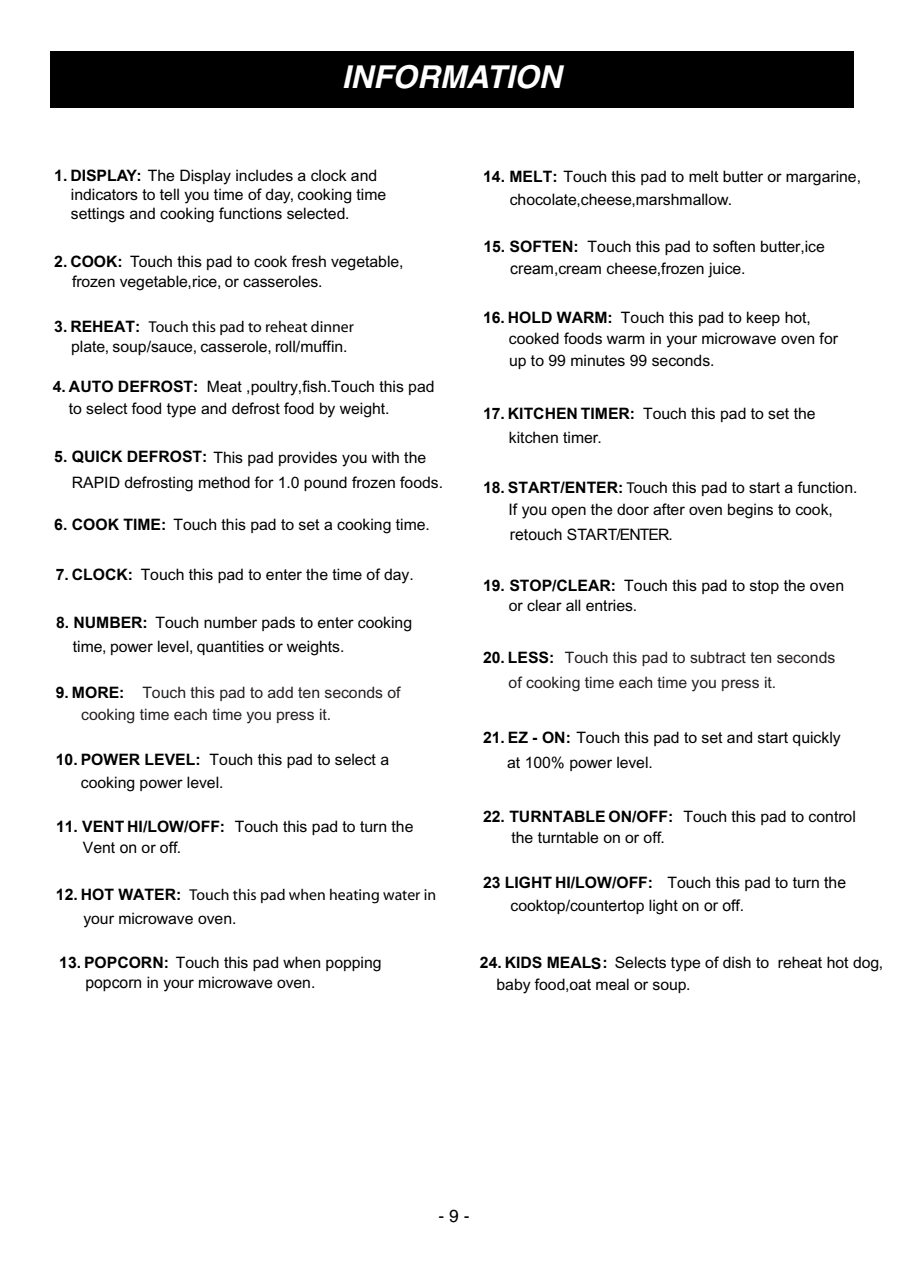
<style>
.page{position:relative;width:900px;height:1276px;background:#fff}
.page>*{position:absolute;margin:0;border:0;box-sizing:border-box;transform-origin:0 0}
.t1{font:italic 700 31.5px "Helvetica";color:#fff}
.t2{font:17.5px "Helvetica";color:#000}
.t3{font:15.75px/22.4px "Arial";color:#000}
.t4{font:700 15.75px "Arial";color:#000}
.t5{font:15.75px/22.2px "Arial";color:#231f20}
.t6{font:15.75px "Myriad";color:#000}
.t7{font:15.75px "Arial";color:#000}
.s1{font-weight:700}
.s2{font-style:inherit}
.s3{font-family:"Arial";font-weight:700}
.s4{font-family:"Myriad"}
</style>
<div class="page">
<div style="left:50px;top:52px;width:804px;height:56px;background:#000"></div>
<h1 class="t1" style="left:342px;top:65px;width:221px">INFORMATION</h1>
<p class="t3" style="left:71px;top:166px;width:317px;line-height:18.9px;text-indent:-17px"><span class="s1">1. DISPLAY:</span> The Display includes a clock and indicators to tell you time of day, cooking time settings and cooking functions selected.</p>
<p class="t3" style="left:72px;top:252px;width:333px;line-height:19.9px;text-indent:58px">Touch this pad to cook fresh vegetable, frozen vegetable,rice, or casseroles.</p>
<p class="t6" style="left:149px;top:319px;width:207px">Touch this pad to reheat dinner</p>
<p class="t3" style="left:71px;top:336px;width:278px">plate, soup/sauce, casserole, roll/muffin.</p>
<p class="t4" style="left:54px;top:252px;width:70px">2. COOK:</p>
<p class="t4" style="left:54px;top:317px;width:88px">3. REHEAT:</p>
<p class="t4" style="left:53px;top:377px;width:147px"><span class="s2">4</span>. AUTO DEFROST:</p>
<p class="t3" style="left:69px;top:375px;width:367px;text-indent:138px">Meat ,poultry,fish.Touch this pad to select food type and defrost food by weight.</p>
<p class="t3" style="left:72px;top:444px;width:373px;line-height:25.7px;text-indent:-18px"><span class="s1">5</span><span class="s1">. QUICK DEFROST:</span> This pad provides you with the<br>RAPID defrosting method for 1.0 pound frozen foods.</p>
<p class="t4" style="left:54px;top:515px;width:113px"><span class="s2">6</span>. COOK TIME:</p>
<p class="t3" style="left:173px;top:513px;width:258px">Touch this pad to set a cooking time.</p>
<p class="t3" style="left:56px;top:563px;width:360px"><span class="s1">7</span><span class="s1">. CLOCK:</span> Touch this pad to enter the time of day.</p>
<p class="t3" style="left:73px;top:610px;width:341px;line-height:24.3px;text-indent:83px">Touch number pads to enter cooking time, power level, quantities or weights.</p>
<p class="t4" style="left:56px;top:613px;width:93px"><span class="s2">8</span>. NUMBER:</p>
<p class="t4" style="left:56px;top:683px;width:70px"><span class="s2">9</span>. MORE:</p>
<p class="t5" style="left:81px;top:681px;width:321px;text-indent:61px">Touch this pad to add ten seconds of cooking time each time you press it.</p>
<p class="t3" style="left:81px;top:747px;width:310px;line-height:23.8px;text-indent:129px">Touch this pad to select a cooking power level.</p>
<p class="t4" style="left:56px;top:750px;width:146px"><span class="s2">10</span>. POWER LEVEL:</p>
<p class="t4" style="left:56px;top:817px;width:171px"><span class="s2">11</span>. VENT HI/LOW/OFF:</p>
<p class="t3" style="left:83px;top:836px;width:100px">Vent <span class="s2">on</span> or off.</p>
<p class="t3" style="left:235px;top:815px;width:180px">Touch this pad to turn the</p>
<p class="t6" style="left:56px;top:886px;width:382px"><span class="s3">12</span><span class="s3">. HOT WATER:</span> Touch this pad when heating water in</p>
<p class="t3" style="left:83px;top:907px;width:155px">your microwave oven.</p>
<p class="t3" style="left:85px;top:952px;width:298px;line-height:19.9px;text-indent:-26px"><span class="s1">13</span><span class="s1">. POPCORN:</span> Touch this pad when popping <span class="s2">popcorn</span> in your microwave oven.</p>
<p class="t3" style="left:510px;top:165px;width:353px;line-height:22.9px;text-indent:-27px"><span class="s1">14</span><span class="s1">. MELT:</span> Touch this pad to melt butter or margarine, chocolate,cheese,marshmallow.</p>
<p class="t4" style="left:483px;top:237px;width:97px">1<span class="s2">5</span>. SOFTEN:</p>
<p class="t3" style="left:588px;top:235px;width:239px">Touch this pad to soften butter,ice</p>
<p class="t3" style="left:510px;top:258px;width:237px"><span class="s2">cream,</span>cream cheese,frozen juice.</p>
<p class="t4" style="left:483px;top:308px;width:131px"><span class="s2">16</span>. HOLD WARM:</p>
<p class="t3" style="left:509px;top:307px;width:331px;line-height:21.3px;text-indent:112px">Touch this pad to keep hot, cooked foods warm in your microwave oven for up to 99 minutes 99 seconds.</p>
<p class="t4" style="left:483px;top:404px;width:154px">1<span class="s2">7</span>. KITCHEN TIMER:</p>
<p class="t3" style="left:509px;top:426px;width:94px">kitchen timer.</p>
<p class="t3" style="left:643px;top:403px;width:174px">Touch this pad to set the</p>
<p class="t3" style="left:483px;top:476px;width:376px;text-align:center"><span class="s1">1</span><span class="s1">8</span><span class="s1">. START</span><span class="s1">/ENTER</span><span class="s1">:</span> <span class="s4">T</span>ouch this pad to start a function.<br><span class="s2">If you</span> open the door after oven begins to cook,</p>
<p class="t7" style="left:510px;top:524px;width:164px">retouch <span class="s2">START</span>/ENTER<span class="s2">.</span></p>
<p class="t4" style="left:483px;top:576px;width:134px"><span class="s2">19</span>. STOP/CLEAR:</p>
<p class="t3" style="left:509px;top:575px;width:337px;line-height:20.5px;text-indent:115px">Touch this pad to stop the oven or clear all entries.</p>
<p class="t4" style="left:483px;top:648px;width:73px"><span class="s2">20</span>. LESS:</p>
<p class="t5" style="left:565px;top:646px;width:272px">Touch this pad to subtract ten seconds</p>
<p class="t5" style="left:509px;top:672px;width:269px">of cooking time each time you press it.</p>
<p class="t3" style="left:507px;top:725px;width:335px;line-height:25px;text-indent:-24px"><span class="s1">21</span><span class="s1">. EZ - ON:</span> Touch this pad to set and start quickly at 100% power level.</p>
<p class="t4" style="left:483px;top:807px;width:192px">2<span class="s2">2</span>. TURNTABLE ON/OFF:</p>
<p class="t3" style="left:511px;top:827px;width:155px">the turntable on or off.</p>
<p class="t3" style="left:683px;top:805px;width:174px">Touch this pad to control</p>
<p class="t4" style="left:483px;top:873px;width:172px">2<span class="s2">3</span> LIGHT HI/LOW/OFF:</p>
<p class="t3" style="left:510px;top:870px;width:337px;line-height:23.6px;text-indent:157px">Touch this pad to turn <span class="s2">the </span>cooktop/countertop light <span class="s2">on or off</span>.</p>
<p class="t3" style="left:496px;top:951px;width:388px;text-indent:-17px"><span class="s1">24</span><span class="s1">. KIDS MEALS:</span> Selects type of dish to reheat hot dog, baby food,oat meal or soup.</p>
<p class="t2" style="left:439px;top:1209px;width:33px">- 9 -</p>
</div>
